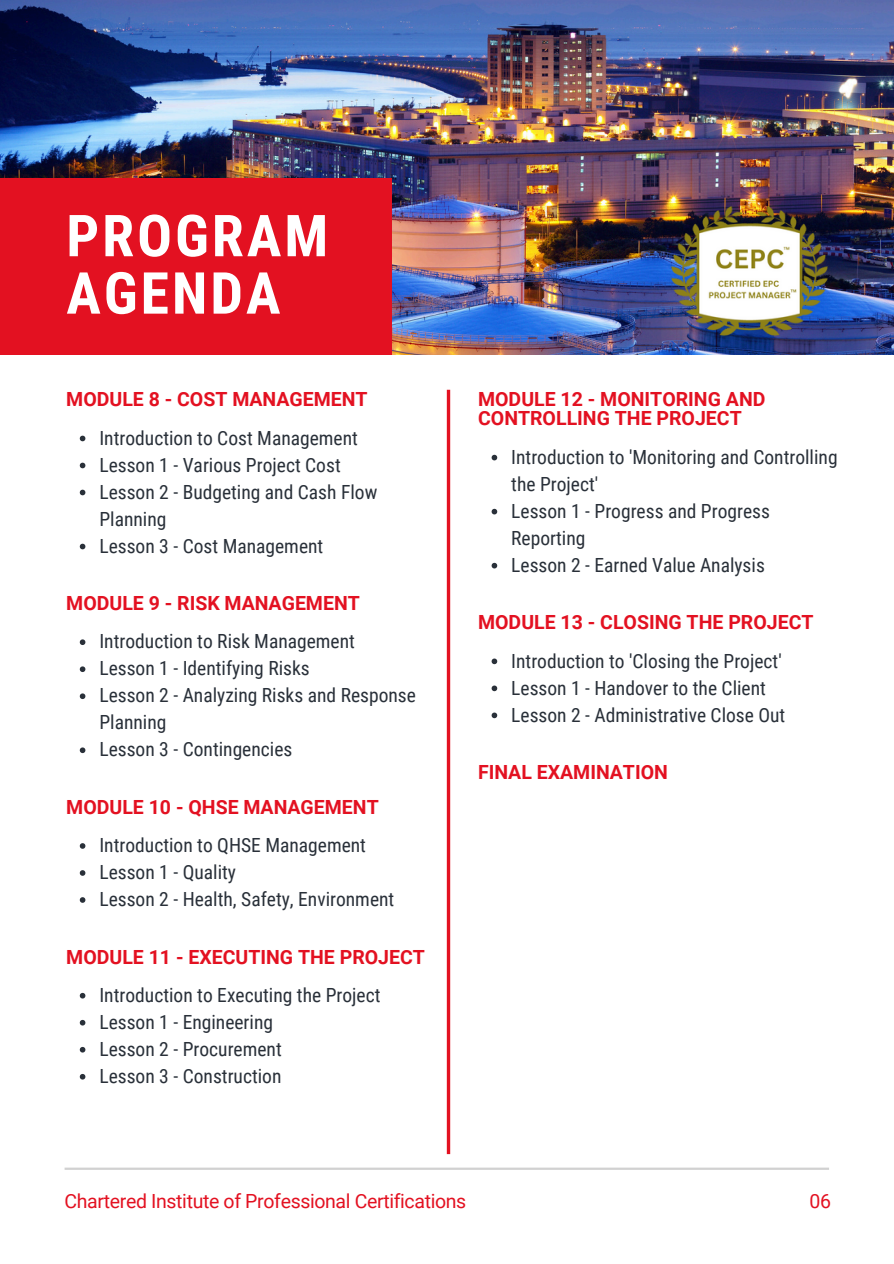
<style>
.page{position:relative;width:894px;height:1264px;background:#fff}
.page>*{position:absolute;margin:0;border:0;box-sizing:border-box;transform-origin:0 0}
.t1{font:700 57.9px/57.3px "Roboto Condensed";letter-spacing:.05em;color:#fff}
.t2{font:19.5px/27px "Roboto Condensed";color:#293039}
.t3{font:700 19.5px/19.2px "Roboto";color:#e31121}
.t4{font:19.5px "Roboto";letter-spacing:-.015em;color:#e31121}
</style>
<div class="page">
<img style="left:0;top:0;width:893px;height:355px">
<div style="left:0;top:178px;width:391px;height:176px;background:#e31121"></div>
<hr style="left:65px;top:1167px;width:763px;height:2px;background:#d1d1d1">
<svg style="left:80px;top:435px;width:5px;height:6px"></svg>
<svg style="left:80px;top:462px;width:5px;height:6px"></svg>
<svg style="left:80px;top:489px;width:5px;height:6px"></svg>
<svg style="left:80px;top:543px;width:5px;height:6px"></svg>
<svg style="left:446px;top:390px;width:4px;height:764px;background:#e8424e"></svg>
<img style="left:668px;top:202px;width:162px;height:136px">
<svg style="left:80px;top:992px;width:5px;height:6px"></svg>
<svg style="left:80px;top:1019px;width:5px;height:6px"></svg>
<svg style="left:80px;top:1046px;width:5px;height:6px"></svg>
<svg style="left:80px;top:1073px;width:5px;height:6px"></svg>
<svg style="left:491px;top:455px;width:6px;height:5px"></svg>
<svg style="left:491px;top:509px;width:6px;height:5px"></svg>
<svg style="left:491px;top:563px;width:6px;height:5px"></svg>
<svg style="left:491px;top:658px;width:6px;height:6px"></svg>
<svg style="left:491px;top:685px;width:6px;height:6px"></svg>
<svg style="left:491px;top:712px;width:6px;height:6px"></svg>
<svg style="left:80px;top:639px;width:5px;height:6px"></svg>
<svg style="left:80px;top:666px;width:5px;height:6px"></svg>
<svg style="left:80px;top:693px;width:5px;height:6px"></svg>
<svg style="left:80px;top:747px;width:5px;height:6px"></svg>
<svg style="left:80px;top:843px;width:5px;height:5px"></svg>
<svg style="left:80px;top:870px;width:5px;height:5px"></svg>
<svg style="left:80px;top:897px;width:5px;height:5px"></svg>
<p class="t1" style="left:66px;top:208px;width:263px">PROGRAM<br>AGENDA</p>
<p class="t3" style="left:66px;top:390px;width:303px">MODULE 8 - COST MANAGEMENT</p>
<p class="t2" style="left:99px;top:424px;width:260px">Introduction to Cost Management</p>
<h2 class="t2" style="left:99px;top:451px;width:243px">Lesson 1 - Various Project Cost</h2>
<p class="t2" style="left:99px;top:478px;width:279px">Lesson 2 - Budgeting and Cash Flow<br>Planning</p>
<p class="t2" style="left:99px;top:532px;width:225px">Lesson 3 - Cost Management</p>
<p class="t3" style="left:66px;top:594px;width:295px">MODULE 9 - RISK MANAGEMENT</p>
<p class="t2" style="left:99px;top:628px;width:257px">Introduction to Risk Management</p>
<p class="t2" style="left:99px;top:655px;width:212px">Lesson 1 - Identifying Risks</p>
<p class="t2" style="left:99px;top:682px;width:318px">Lesson 2 - Analyzing Risks and Response<br>Planning</p>
<h2 class="t2" style="left:99px;top:736px;width:194px">Lesson 3 - Contingencies</h2>
<p class="t3" style="left:66px;top:797px;width:314px">MODULE 10 - QHSE MANAGEMENT</p>
<p class="t2" style="left:99px;top:832px;width:268px">Introduction to QHSE Management</p>
<p class="t2" style="left:99px;top:859px;width:138px">Lesson 1 - Quality</p>
<h2 class="t2" style="left:99px;top:886px;width:296px">Lesson 2 - Health, Safety, Environment</h2>
<p class="t3" style="left:66px;top:947px;width:360px">MODULE 11 - EXECUTING THE PROJECT</p>
<p class="t2" style="left:99px;top:981px;width:282px">Introduction to Executing the Project</p>
<p class="t2" style="left:99px;top:1008px;width:175px">Lesson 1 - Engineering</p>
<p class="t2" style="left:99px;top:1035px;width:184px">Lesson 2 - Procurement</p>
<h2 class="t2" style="left:99px;top:1062px;width:183px">Lesson 3 - Construction</h2>
<p class="t3" style="left:478px;top:390px;width:289px">MODULE 12 - MONITORING AND<br>CONTROLLING THE PROJECT</p>
<p class="t2" style="left:511px;top:443px;width:328px">Introduction to 'Monitoring and Controlling the Project'</p>
<p class="t2" style="left:511px;top:497px;width:260px">Lesson 1 - Progress and Progress<br>Reporting</p>
<h2 class="t2" style="left:511px;top:551px;width:255px">Lesson 2 - Earned Value Analysis</h2>
<h2 class="t3" style="left:478px;top:613px;width:337px">MODULE 13 - CLOSING THE PROJECT</h2>
<p class="t2" style="left:511px;top:647px;width:272px">Introduction to 'Closing the Project'</p>
<p class="t2" style="left:511px;top:674px;width:256px">Lesson 1 - Handover to the Client</p>
<p class="t2" style="left:511px;top:701px;width:275px">Lesson 2 - Administrative Close Out</p>
<p class="t3" style="left:478px;top:762px;width:191px">FINAL EXAMINATION</p>
<h1 class="t4" style="left:65px;top:1189px;width:403px">Chartered Institute of Professional Certifications</h1>
<p class="t4" style="left:809px;top:1189px;width:23px">06</p>
</div>
